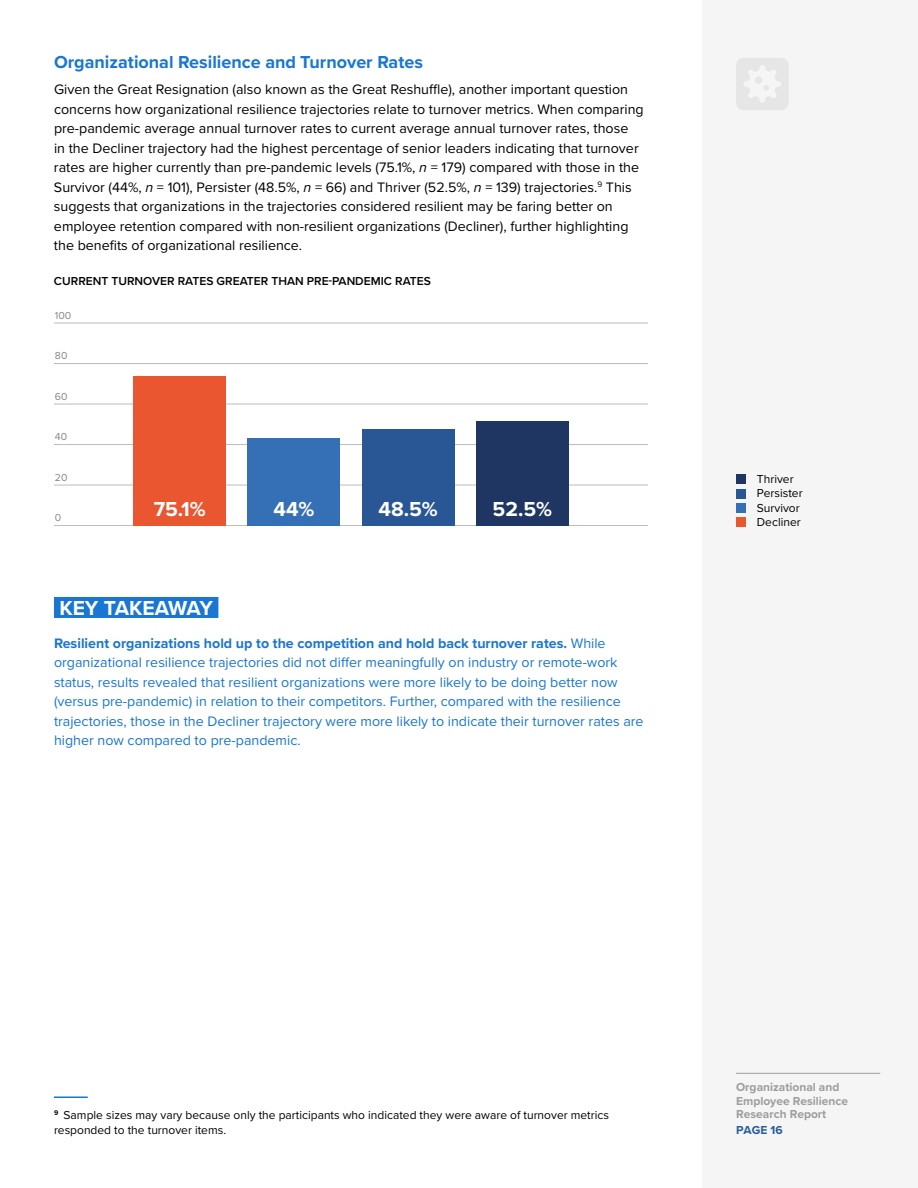
<style>
.page{position:relative;width:918px;height:1188px;background:#fff}
.page>*{position:absolute;margin:0;border:0;box-sizing:border-box;transform-origin:0 0}
.t1{font:700 21px "Proxima Nova";color:#fff}
.t2{font:700 18px "Proxima Nova";color:#1976d2}
.t3{font:14.25px/19.5px "Proxima Nova";color:#000}
.t4{font:14.25px/19.5px "Proxima Nova";color:#1976d2}
.t5{font:12px/14.2px "Proxima Nova";color:#000}
.t6{font:700 12px/13.5px "Proxima Nova";color:#9d9d9c}
.t7{font:600 12px "Proxima Nova";color:#000}
.t8{font:700 12px "Proxima Nova";color:#265e99}
.t9{font:10.5px "Proxima Nova";color:#898583}
.s1{font-style:italic}
.s2{font-weight:700}
</style>
<div class="page">
<div style="left:702px;top:0;width:216px;height:1188px;background:#f5f5f5"></div>
<hr style="left:736px;top:1073px;width:144px;height:1px;background:#9d9d9c">
<hr style="left:54px;top:1096px;width:34px;height:2px;background:#1976d2">
<div style="left:54px;top:597px;width:164px;height:21px;background:#1976d2"></div>
<hr style="left:54px;top:525px;width:594px;height:1px;background:#bdbbba">
<hr style="left:54px;top:485px;width:594px;height:1px;background:#bdbbba">
<hr style="left:54px;top:444px;width:594px;height:1px;background:#bdbbba">
<hr style="left:54px;top:404px;width:594px;height:1px;background:#bdbbba">
<hr style="left:54px;top:363px;width:594px;height:1px;background:#bdbbba">
<hr style="left:54px;top:323px;width:594px;height:1px;background:#bdbbba">
<div style="left:476px;top:421px;width:93px;height:105px;background:#1f3662"></div>
<div style="left:362px;top:429px;width:92px;height:97px;background:#295795"></div>
<div style="left:248px;top:438px;width:92px;height:88px;background:#3570b7"></div>
<div style="left:134px;top:376px;width:92px;height:150px;background:#ea5630"></div>
<div style="left:736px;top:475px;width:10px;height:9px;background:#1f3662"></div>
<div style="left:736px;top:489px;width:10px;height:9px;background:#295795"></div>
<div style="left:736px;top:503px;width:10px;height:9px;background:#3570b7"></div>
<div style="left:736px;top:517px;width:10px;height:9px;background:#ea5630"></div>
<p class="t2" style="left:54px;top:49px;width:371px">Organizational Resilience and Turnover Rates</p>
<p class="t3" style="left:54px;top:79px;width:591px">Given the Great Resignation (also known as the Great Reshuffle), another important question concerns how organizational resilience trajectories relate to turnover metrics. When comparing pre-pandemic average annual turnover rates to current average annual turnover rates, those<br>in the Decliner trajectory had the highest percentage of senior leaders indicating that turnover rates are higher currently than pre-pandemic levels (75.1%, <span class="s1">n</span> = 179) compared with those in the Survivor (44%, <span class="s1">n</span> = 101), Persister (48.5%, <span class="s1">n</span> = 66) and Thriver (52.5%, <span class="s1">n</span> = 139) trajectories.<sup>9</sup> This suggests that organizations in the trajectories considered resilient may be faring better on employee retention compared with non-resilient organizations (Decliner), further highlighting the benefits of organizational resilience.</p>
<p class="t7" style="left:54px;top:272px;width:378px">CURRENT TURNOVER RATES GREATER THAN PRE-PANDEMIC RATES</p>
<p class="t9" style="left:55px;top:307px;width:18px">100</p>
<p class="t9" style="left:55px;top:348px;width:14px">80</p>
<p class="t9" style="left:55px;top:388px;width:14px">60</p>
<p class="t9" style="left:55px;top:429px;width:14px">40</p>
<p class="t9" style="left:55px;top:469px;width:14px">20</p>
<p class="t9" style="left:55px;top:510px;width:8px">0</p>
<h1 class="t1" style="left:154px;top:493px;width:54px">75.1%</h1>
<h1 class="t1" style="left:274px;top:493px;width:42px">44%</h1>
<h1 class="t1" style="left:379px;top:493px;width:61px">48.5%</h1>
<h1 class="t1" style="left:493px;top:493px;width:61px">52.5%</h1>
<h1 class="t1" style="left:59px;top:592px;width:155px">KEY TAKEAWAY</h1>
<p class="t4" style="left:54px;top:633px;width:591px"><span class="s2">Resilient organizations hold up to the competition and hold back turnover rates.</span> While organizational resilience trajectories did not differ meaningfully on industry or remote-work status, results revealed that resilient organizations were more likely to be doing better now (versus pre-pandemic) in relation to their competitors. Further, compared with the resilience trajectories, those in the Decliner trajectory were more likely to indicate their turnover rates are higher now compared to pre-pandemic.</p>
<p class="t5" style="left:757px;top:471px;width:47px">Thriver<br>Persister<br>Survivor<br>Decliner</p>
<p class="t5" style="left:54px;top:1107px;width:556px;line-height:15px"><sup>9</sup> Sample sizes may vary because only the participants who indicated they were aware of turnover metrics responded to the turnover items.</p>
<p class="t6" style="left:736px;top:1080px;width:114px">Organizational and<br>Employee Resilience<br>Research Report</p>
<p class="t8" style="left:736px;top:1121px;width:48px">PAGE 16</p>
</div>
